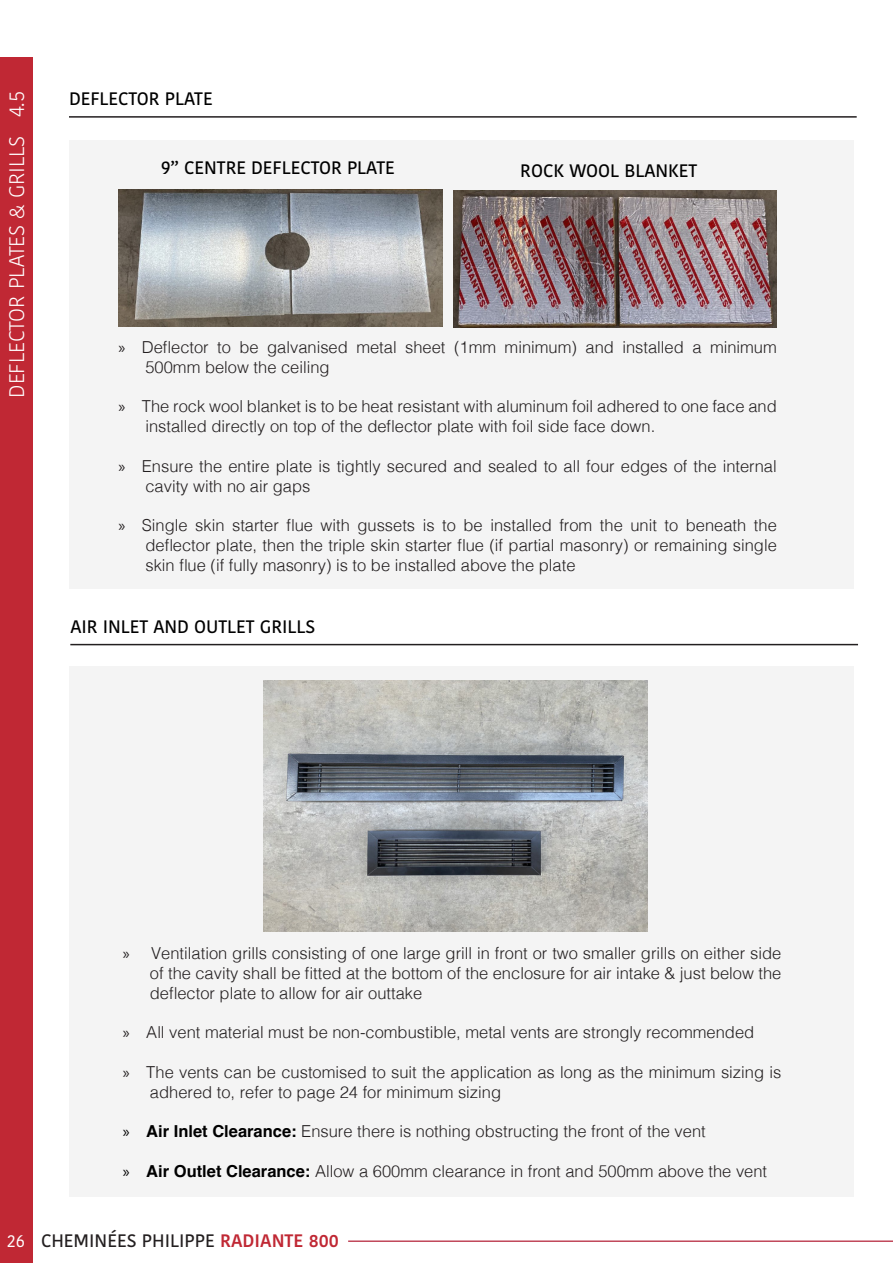
<style>
.page{position:relative;width:893px;height:1263px;background:#fff}
.page>*{position:absolute;margin:0;border:0;box-sizing:border-box;transform-origin:0 0}
.t1{font:300 21px "Kohinoor Bangla";color:#fff}
.t2{font:500 18px "Kohinoor Devanagari";color:#000}
.t3{font:500 18px "Kohinoor Bangla";color:#000}
.t4{font:600 18px "Kohinoor Telugu";color:#c02834}
.t5{font:300 16.5px/19.8px "Helvetica";color:#231f20}
.s1{font-family:"Myriad Pro";font-weight:400}
.s2{font-family:"Myriad Pro";font-weight:400;color:#000}
.s3{font-weight:700;color:#000}
.s4{font-weight:400;color:#fff}
.s5{font-family:"Kohinoor Bangla";font-weight:500;color:#231f20}
.s6{font-weight:500;color:#231f20}
</style>
<div class="page">
<div style="left:70px;top:141px;width:784px;height:448px;background:#f4f4f4"></div>
<div style="left:70px;top:667px;width:784px;height:530px;background:#f4f4f4"></div>
<img style="left:118px;top:189px;width:324px;height:138px">
<img style="left:453px;top:190px;width:324px;height:138px">
<img style="left:264px;top:681px;width:383px;height:251px">
<hr style="left:69px;top:116px;width:788px;height:2px;background:#231f20">
<hr style="left:70px;top:644px;width:788px;height:1px;background:#231f20">
<hr style="left:348px;top:1240px;width:545px;height:2px;background:#ab0a22">
<div style="left:0;top:58px;width:33px;height:1205px;background:#c02834"></div>
<p class="t1" style="left:1px;top:398px;width:308px;rotate:-90deg">DEFLECTOR PLATES &amp; GRILLS 4.5</p>
<p class="t3" style="left:69px;top:85px;width:145px">DEFLECTOR PLATE</p>
<p class="t2" style="left:161px;top:157px;width:235px">9” CENTRE DEFLECTOR PLATE</p>
<p class="t2" style="left:520px;top:160px;width:179px">ROCK WOOL BLANKET</p>
<p class="t5" style="left:145px;top:336px;width:633px;text-indent:-27px"><span class="s1">»</span> Deflector to be galvanised metal sheet (1mm minimum) and installed a minimum<br>500mm below the ceiling</p>
<p class="t5" style="left:145px;top:395px;width:633px;text-indent:-27px"><span class="s1">»</span> The rock wool blanket is to be heat resistant with aluminum foil adhered to one face and installed directly on top of the deflector plate with foil side face down.</p>
<p class="t5" style="left:145px;top:455px;width:633px;text-indent:-27px"><span class="s1">»</span> Ensure the entire plate is tightly secured and sealed to all four edges of the internal cavity with no air gaps</p>
<p class="t5" style="left:145px;top:514px;width:633px;text-align:justify;text-indent:-27px"><span class="s1">»</span> Single skin starter flue with gussets is to be installed from the unit to beneath the deflector plate, then the triple skin starter flue (if partial masonry) or remaining single skin flue (if fully masonry) is to be installed above the plate</p>
<p class="t3" style="left:70px;top:612px;width:246px">AIR INLET AND OUTLET GRILLS</p>
<p class="t5" style="left:150px;top:942px;width:633px;text-align:justify;text-indent:-27px"><span class="s1">»</span> Ventilation grills consisting of one large grill in front or two smaller grills on either side of the cavity shall be fitted at the bottom of the enclosure for air intake &amp; just below the deflector plate to allow for air outtake</p>
<p class="t5" style="left:123px;top:1021px;width:633px"><span class="s1">»</span> All vent material must be non-combustible, metal vents are strongly recommended</p>
<p class="t5" style="left:150px;top:1061px;width:633px;text-indent:-27px"><span class="s1">»</span> The vents can be customised to suit the application as long as the minimum sizing is adhered to, refer to page 24 for minimum sizing</p>
<p class="t5" style="left:123px;top:1120px;width:584px"><span class="s2">»</span> <span class="s3">Air Inlet Clearance:</span> Ensure there is nothing obstructing the front of the vent</p>
<p class="t5" style="left:123px;top:1160px;width:646px"><span class="s2">»</span> <span class="s3">Air Outlet Clearance:</span> Allow a 600mm clearance in front and 500mm above the vent</p>
<p class="t4" style="left:7px;top:1230px;width:333px"><span class="s4">26</span> <span class="s5">CHEMINÉES</span> <span class="s6">PHILIPPE</span> RADIANTE 800</p>
</div>
